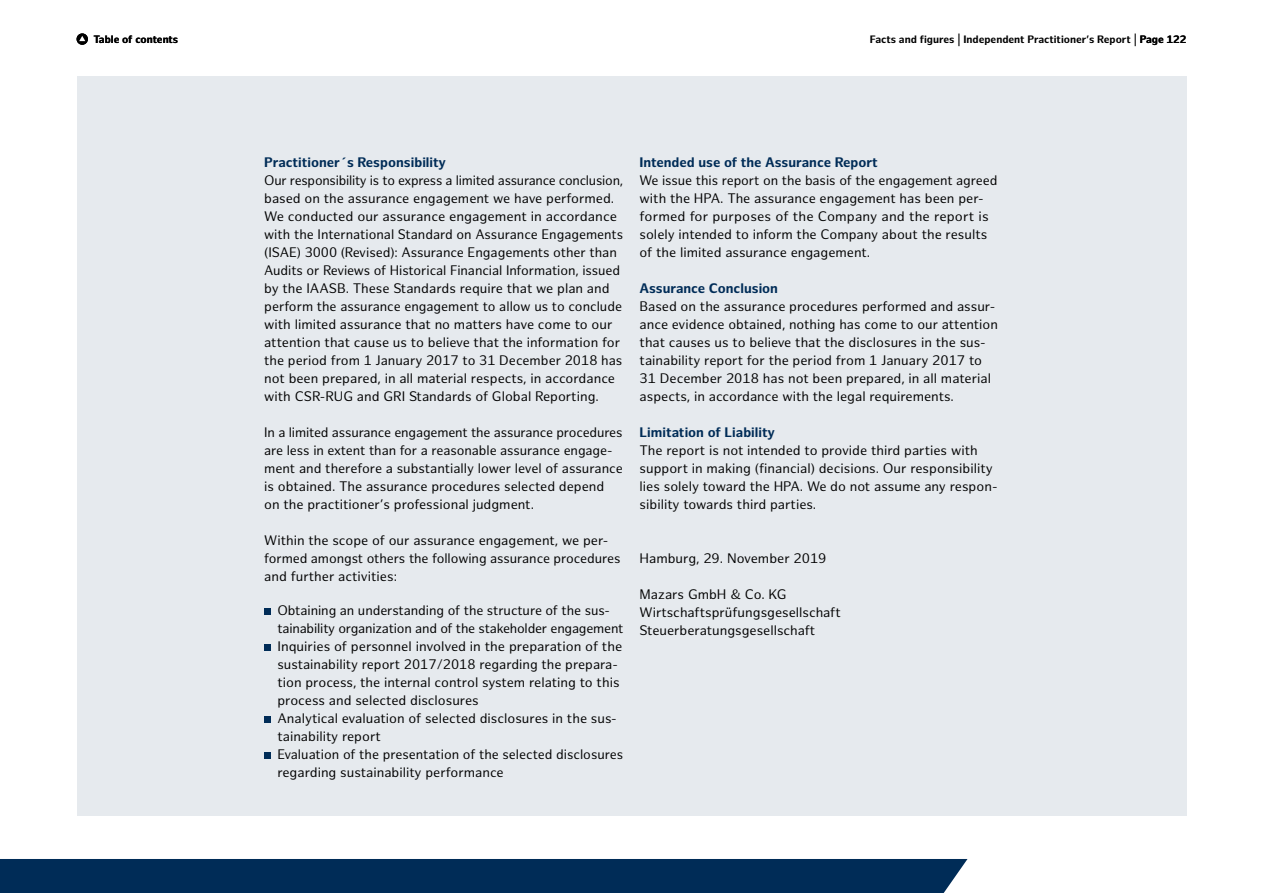
<style>
.page{position:relative;width:1263px;height:893px;background:#fff}
.page>*{position:absolute;margin:0;border:0;box-sizing:border-box;transform-origin:0 0}
.t1{font:13.5px/18px "Hamburg Sans";color:#000}
.t2{font:700 13.5px "Hamburg Sans";color:#002c57}
.t3{font:700 10.5px "Hamburg Sans";color:#000}
</style>
<div class="page">
<div style="left:0;top:859px;width:967px;height:34px;background:#002c57"></div>
<svg style="left:77px;top:33px;width:11px;height:12px"></svg>
<svg style="left:79px;top:36px;width:6px;height:5px"></svg>
<div style="left:77px;top:77px;width:1109px;height:739px;background:#e6eaee"></div>
<div style="left:264px;top:609px;width:7px;height:6px;background:#002c57"></div>
<div style="left:264px;top:645px;width:7px;height:6px;background:#002c57"></div>
<div style="left:264px;top:717px;width:7px;height:6px;background:#002c57"></div>
<div style="left:264px;top:753px;width:7px;height:6px;background:#002c57"></div>
<p class="t3" style="left:93px;top:33px;width:86px">Table of contents</p>
<p class="t3" style="left:870px;top:33px;width:318px">Facts and figures | Independent Practitioner’s Report | Page 122</p>
<p class="t2" style="left:264px;top:154px;width:183px">Practitioner´s Responsibility</p>
<p class="t1" style="left:264px;top:171px;width:361px">Our responsibility is to express a limited assurance conclusion, based on the assurance engagement we have performed.<br>We conducted our assurance engagement in accordance with the International Standard on Assurance Engagements (ISAE) 3000 (Revised): Assurance Engagements other than Audits or Reviews of Historical Financial Information, issued by the IAASB. These Standards require that we plan and perform the assurance engagement to allow us to conclude with limited assurance that no matters have come to our attention that cause us to believe that the information for the period from 1 January 2017 to 31 December 2018 has not been prepared, in all material respects, in accordance with CSR-RUG and GRI Standards of Global Reporting.</p>
<p class="t1" style="left:264px;top:423px;width:360px">In a limited assurance engagement the assurance procedures are less in extent than for a reasonable assurance engage&shy;ment and therefore a substantially lower level of assurance is obtained. The assurance procedures selected depend on the practitioner’s professional judgment.</p>
<p class="t1" style="left:264px;top:531px;width:358px">Within the scope of our assurance engagement, we per&shy;formed amongst others the following assurance procedures and further activities:</p>
<p class="t1" style="left:277px;top:602px;width:348px">Obtaining an understanding of the structure of the sus&shy;tainability organization and of the stakeholder engagement Inquiries of personnel involved in the preparation of the sustainability report 2017/2018 regarding the prepara&shy;tion process, the internal control system relating to this process and selected disclosures<br>Analytical evaluation of selected disclosures in the sus&shy;tainability report<br>Evaluation of the presentation of the selected disclosures regarding sustainability performance</p>
<p class="t2" style="left:639px;top:154px;width:240px">Intended use of the Assurance Report</p>
<p class="t1" style="left:639px;top:171px;width:359px">We issue this report on the basis of the engagement agreed with the HPA. The assurance engagement has been per&shy;formed for purposes of the Company and the report is solely intended to inform the Company about the results of the limited assurance engagement.</p>
<p class="t2" style="left:639px;top:280px;width:140px">Assurance Conclusion</p>
<p class="t1" style="left:639px;top:297px;width:360px">Based on the assurance procedures performed and assur&shy;ance evidence obtained, nothing has come to our attention that causes us to believe that the disclosures in the sus&shy;tainability report for the period from 1 January 2017 to 31 December 2018 has not been prepared, in all material aspects, in accordance with the legal requirements.</p>
<p class="t2" style="left:639px;top:424px;width:137px">Limitation of Liability</p>
<p class="t1" style="left:639px;top:441px;width:359px">The report is not intended to provide third parties with support in making (financial) decisions. Our responsibility lies solely toward the HPA. We do not assume any respon&shy;sibility towards third parties.</p>
<p class="t1" style="left:639px;top:549px;width:188px">Hamburg, 29. November 2019</p>
<p class="t1" style="left:639px;top:585px;width:203px">Mazars GmbH &amp; Co. KG<br>Wirtschaftsprüfungsgesellschaft<br>Steuerberatungsgesellschaft</p>
</div>
